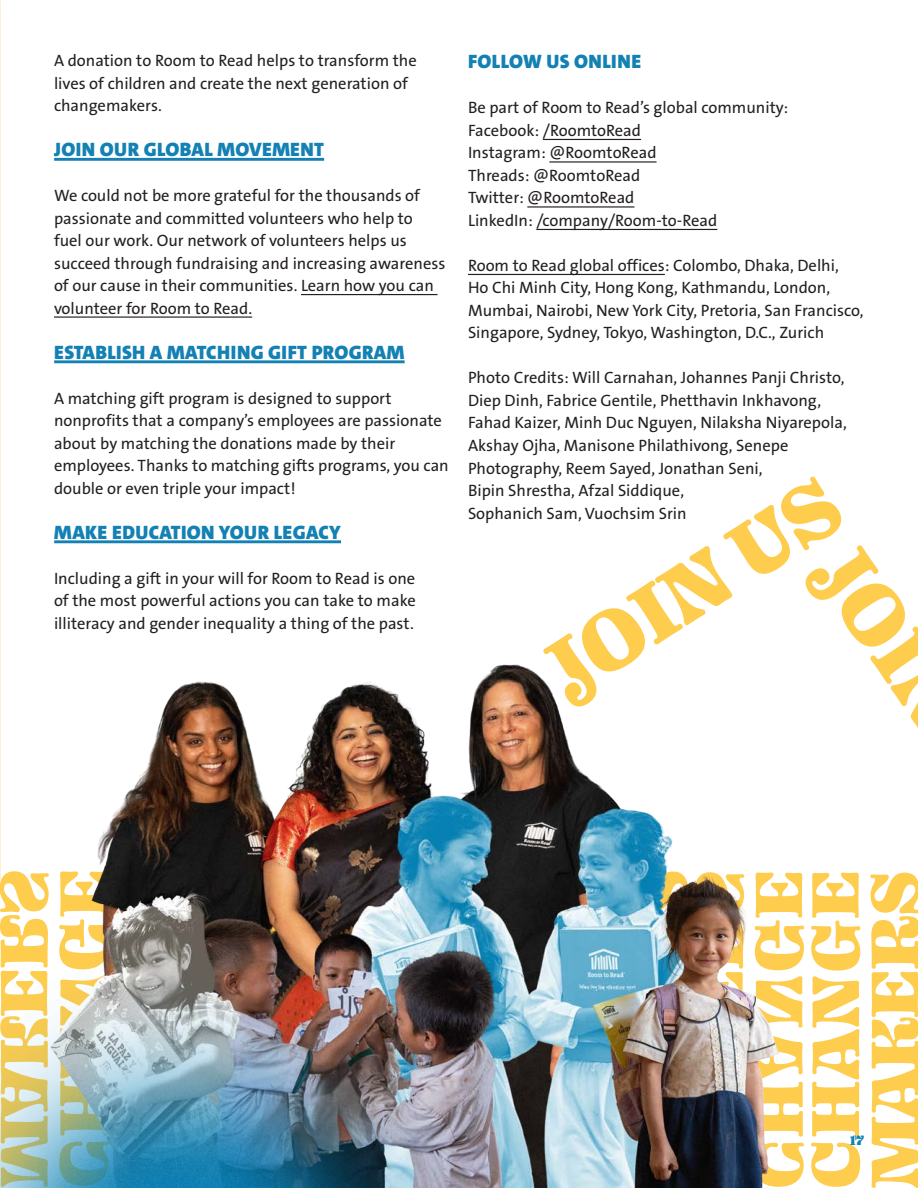
<style>
.page{position:relative;width:918px;height:1188px;background:#fff}
.page>*{position:absolute;margin:0;border:0;box-sizing:border-box;transform-origin:0 0}
.t1{font:90.3px "Ohno Blazeface 12 Point";color:#fecd4e}
.t2{font:900 19.5px "The Sans C4 s";letter-spacing:.02em;color:#1381b3}
.t3{font:16.5px/22.5px "The Sans B5 Plain";color:#231f20}
.t4{font:15px "Ohno Blazeface 12 Point";color:#1381b3}
</style>
<div class="page">
<svg style="left:811px;top:1143px;width:49px;height:44px"></svg>
<svg style="left:811px;top:873px;width:49px;height:264px"></svg>
<svg style="left:870px;top:873px;width:48px;height:315px"></svg>
<svg style="left:800px;top:1143px;width:4px;height:35px"></svg>
<svg style="left:800px;top:976px;width:3px;height:161px"></svg>
<svg style="left:800px;top:873px;width:4px;height:88px"></svg>
<hr style="left:54px;top:158px;width:270px;height:3px;background:#1381b3">
<hr style="left:301px;top:294px;width:137px;height:1px;background:#231f20">
<hr style="left:54px;top:316px;width:198px;height:2px;background:#231f20">
<hr style="left:54px;top:360px;width:351px;height:3px;background:#1381b3">
<hr style="left:54px;top:540px;width:287px;height:3px;background:#1381b3">
<hr style="left:543px;top:139px;width:98px;height:1px;background:#231f20">
<hr style="left:549px;top:161px;width:108px;height:2px;background:#231f20">
<hr style="left:527px;top:206px;width:107px;height:2px;background:#231f20">
<hr style="left:536px;top:229px;width:181px;height:1px;background:#231f20">
<hr style="left:468px;top:274px;width:197px;height:1px;background:#231f20">
<img style="left:150px;top:664px;width:650px;height:524px">
<img style="left:0;top:756px;width:545px;height:432px">
<p class="t3" style="left:54px;top:50px;width:364px">A donation to Room to Read helps to transform the lives of children and create the next generation of changemakers.</p>
<p class="t2" style="left:54px;top:137px;width:271px">JOIN OUR GLOBAL MOVEMENT</p>
<p class="t3" style="left:54px;top:185px;width:393px">We could not be more grateful for the thousands of passionate and committed volunteers who help to<br>fuel our work. Our network of volunteers helps us succeed through fundraising and increasing awareness of our cause in their communities. Learn how you can volunteer for Room to Read.</p>
<p class="t2" style="left:54px;top:339px;width:352px">ESTABLISH A MATCHING GIFT PROGRAM</p>
<p class="t3" style="left:54px;top:387px;width:396px">A matching gift program is designed to support nonprofits that a company’s employees are passionate about by matching the donations made by their employees. Thanks to matching gifts programs, you can double or even triple your impact!</p>
<p class="t2" style="left:54px;top:519px;width:288px">MAKE EDUCATION YOUR LEGACY</p>
<p class="t3" style="left:54px;top:567px;width:363px;text-align:justify">Including a gift in your will for Room to Read is one of the most powerful actions you can take to make illiteracy and gender inequality a thing of the past.</p>
<p class="t2" style="left:468px;top:49px;width:175px">FOLLOW US ONLINE</p>
<p class="t3" style="left:468px;top:97px;width:322px">Be part of Room to Read’s global community:</p>
<p class="t3" style="left:468px;top:120px;width:175px">Facebook: /RoomtoRead</p>
<p class="t3" style="left:468px;top:142px;width:190px">Instagram: @RoomtoRead</p>
<p class="t3" style="left:468px;top:165px;width:174px">Threads: @RoomtoRead</p>
<p class="t3" style="left:468px;top:187px;width:168px">Twitter: @RoomtoRead</p>
<p class="t3" style="left:468px;top:210px;width:251px">LinkedIn: /company/Room-to-Read</p>
<p class="t3" style="left:468px;top:255px;width:397px">Room to Read global offices: Colombo, Dhaka, Delhi, Ho Chi Minh City, Hong Kong, Kathmandu, London, Mumbai, Nairobi, New York City, Pretoria, San Francisco, Singapore, Sydney, Tokyo, Washington, D.C., Zurich</p>
<p class="t3" style="left:468px;top:367px;width:380px">Photo Credits: Will Carnahan, Johannes Panji Christo, Diep Dinh, Fabrice Gentile, Phetthavin Inkhavong, Fahad Kaizer, Minh Duc Nguyen, Nilaksha Niyarepola, Akshay Ojha, Manisone Philathivong, Senepe Photography, Reem Sayed, Jonathan Seni,<br>Bipin Shrestha, Afzal Siddique,</p>
<p class="t3" style="left:468px;top:502px;width:220px">Sophanich Sam, Vuochsim Srin</p>
<p class="t1" style="left:523px;top:624px;width:332px;rotate:-32deg">JOIN US</p>
<p class="t4" style="left:850px;top:1131px;width:15px">17</p>
</div>
